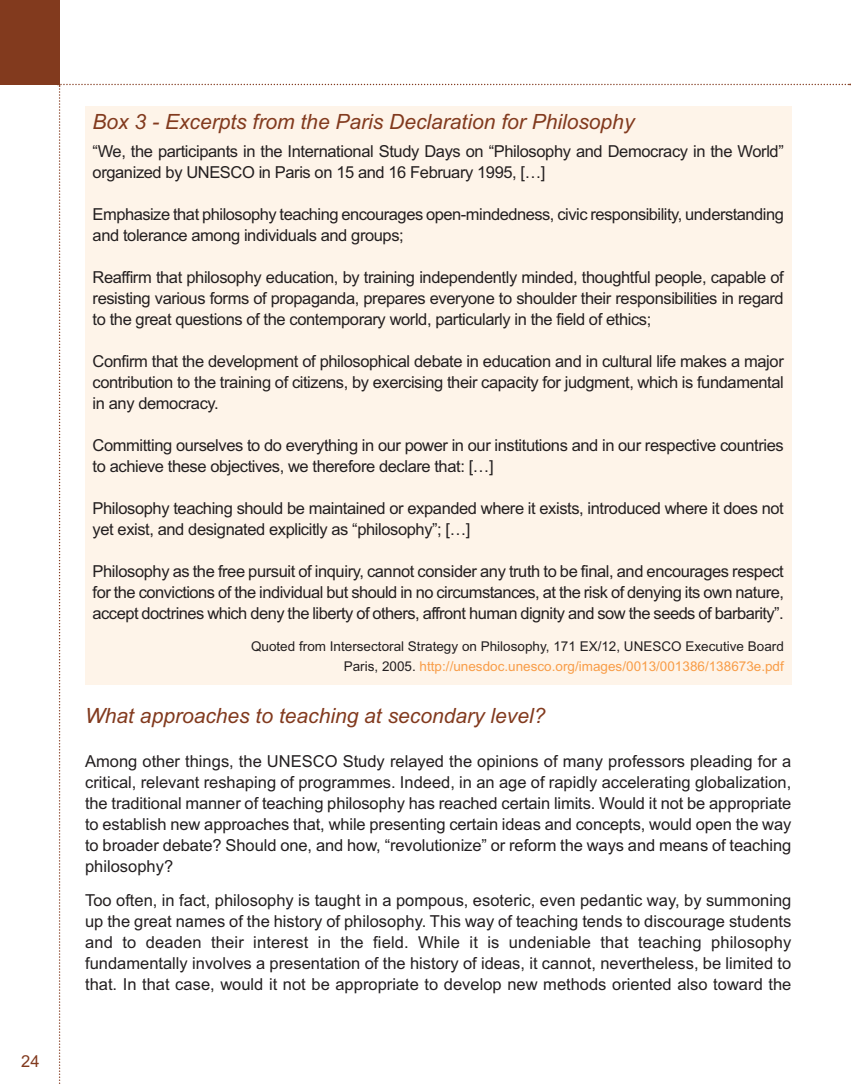
<style>
.page{position:relative;width:851px;height:1085px;background:#fff}
.page>*{position:absolute;margin:0;border:0;box-sizing:border-box;transform-origin:0 0}
.t1{font:italic 21px "Arial";color:#823a1e}
.t2{font:16.5px/21px "Arial";letter-spacing:-.025em;color:#231f20;text-align:justify}
.t3{font:16.5px "Arial";color:#823a1e}
.t4{font:13.5px/19.5px "Arial";color:#231f20;text-align:right}
.s1{color:#f89d48}
</style>
<div class="page">
<div style="left:0;top:0;width:60px;height:85px;background:#823a1e"></div>
<div style="left:85px;top:106px;width:706px;height:579px;background:#fef4e9"></div>
<p class="t3" style="left:21px;top:1051px;width:20px">24</p>
<p class="t1" style="left:93px;top:110px;width:543px">Box 3 - Excerpts from the Paris Declaration for Philosophy</p>
<p class="t2" style="left:93px;top:140px;width:692px">“We, the participants in the International Study Days on “Philosophy and Democracy in the World” organized by UNESCO in Paris on 15 and 16 February 1995, […]</p>
<p class="t2" style="left:93px;top:203px;width:692px">Emphasize that philosophy teaching encourages open-mindedness, civic responsibility, understanding and tolerance among individuals and groups;</p>
<p class="t2" style="left:93px;top:266px;width:692px">Reaffirm that philosophy education, by training independently minded, thoughtful people, capable of resisting various forms of propaganda, prepares everyone to shoulder their responsibilities in regard to the great questions of the contemporary world, particularly in the field of ethics;</p>
<p class="t2" style="left:93px;top:350px;width:692px">Confirm that the development of philosophical debate in education and in cultural life makes a major contribution to the training of citizens, by exercising their capacity for judgment, which is fundamental in any democracy.</p>
<p class="t2" style="left:93px;top:434px;width:692px">Committing ourselves to do everything in our power in our institutions and in our respective countries to achieve these objectives, we therefore declare that: […]</p>
<p class="t2" style="left:93px;top:497px;width:692px">Philosophy teaching should be maintained or expanded where it exists, introduced where it does not yet exist, and designated explicitly as “philosophy”; […]</p>
<p class="t2" style="left:93px;top:560px;width:692px">Philosophy as the free pursuit of inquiry, cannot consider any truth to be final, and encourages respect for the convictions of the individual but should in no circumstances, at the risk of denying its own nature, accept doctrines which deny the liberty of others, affront human dignity and sow the seeds of barbarity”.</p>
<p class="t4" style="left:251px;top:636px;width:534px">Quoted from Intersectoral Strategy on Philosophy, 171 EX/12, UNESCO Executive Board<br>Paris, 2005. <span class="s1">http://unesdoc.unesco.org/images/0013/001386/138673e.pdf</span></p>
<p class="t1" style="left:85px;top:703px;width:461px">What approaches to teaching at secondary level?</p>
<p class="t2" style="left:85px;top:750px;width:707px">Among other things, the UNESCO Study relayed the opinions of many professors pleading for a critical, relevant reshaping of programmes. Indeed, in an age of rapidly accelerating globalization, the traditional manner of teaching philosophy has reached certain limits. Would it not be appropriate to establish new approaches that, while presenting certain ideas and concepts, would open the way to broader debate? Should one, and how, “revolutionize” or reform the ways and means of teaching philosophy?</p>
<p class="t2" style="left:85px;top:889px;width:707px">Too often, in fact, philosophy is taught in a pompous, esoteric, even pedantic way, by summoning up the great names of the history of philosophy. This way of teaching tends to discourage students and to deaden their interest in the field. While it is undeniable that teaching philosophy fundamentally involves a presentation of the history of ideas, it cannot, nevertheless, be limited to that. In that case, would it not be appropriate to develop new methods oriented also toward the</p>
</div>
